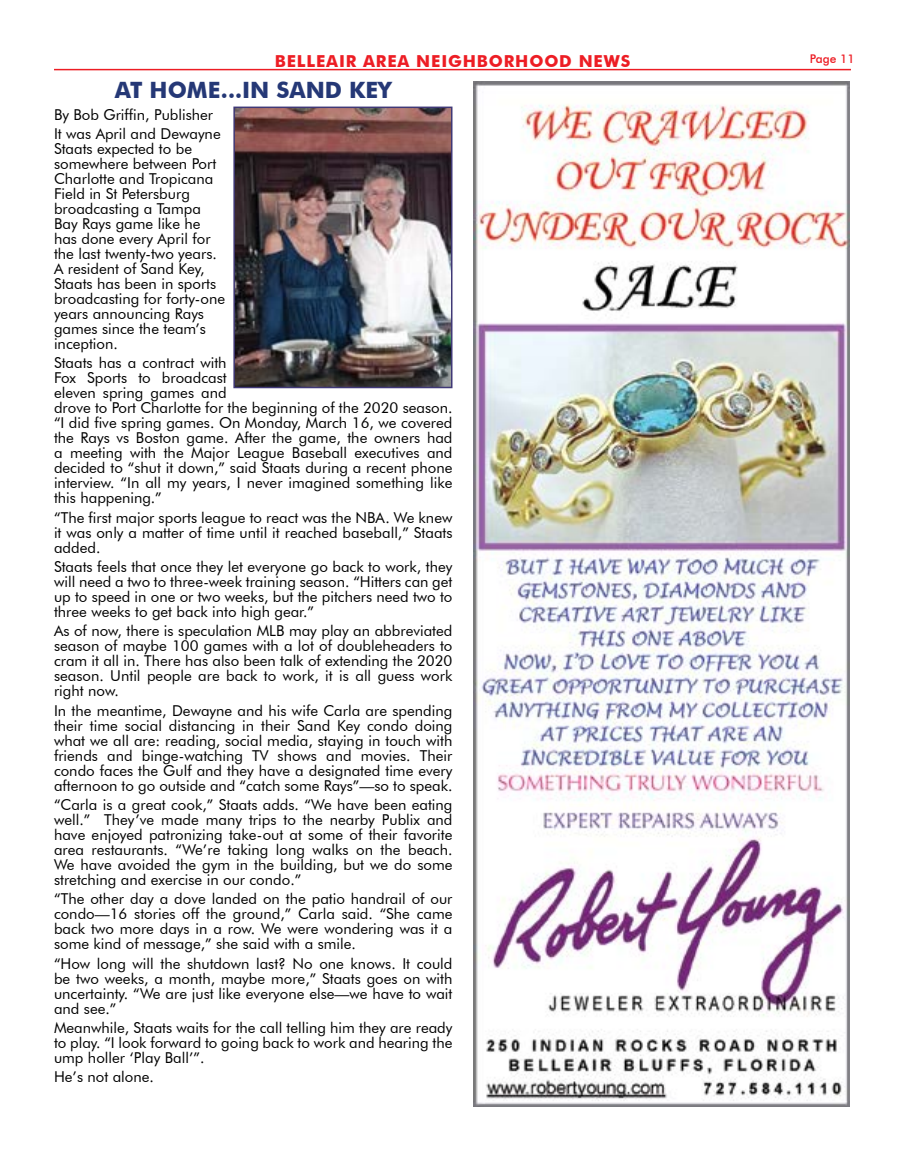
<style>
.page{position:relative;width:905px;height:1161px;background:#fff}
.page>*{position:absolute;margin:0;border:0;box-sizing:border-box;transform-origin:0 0}
.t1{font:700 22.5px "Futura BT";color:#253876}
.t2{font:700 16.5px "Futura BT";letter-spacing:.05em;color:#ed1d24}
.t3{font:15px/15px "Futura BT";color:#000;text-align:justify}
.t4{font:500 12px "Futura BT";color:#ed1d24}
</style>
<div class="page">
<hr style="left:54px;top:69px;width:796px;height:1px;background:#ed1d24">
<img style="left:236px;top:110px;width:213px;height:275px">
<div style="left:233px;top:107px;width:219px;height:281px;border:2px solid #403977"></div>
<img style="left:474px;top:81px;width:375px;height:1026px">
<p class="t2" style="left:275px;top:51px;width:357px">BELLEAIR AREA NEIGHBORHOOD NEWS</p>
<p class="t4" style="left:809px;top:52px;width:46px">Page 11</p>
<h1 class="t1" style="left:115px;top:76px;width:278px">AT HOME...IN SAND KEY</h1>
<p class="t3" style="left:54px;top:105px;width:168px;line-height:19.4px">By Bob Griffin, Publisher<br>It was April and Dewayne</p>
<p class="t3" style="left:54px;top:141px;width:173px;text-align:left">Staats expected to be somewhere between Port<br>Charlotte and Tropicana<br>Field in St Petersburg broadcasting a Tampa<br>Bay Rays game like he has done every April for the last twenty-two years.<br>A resident of Sand Key,<br>Staats has been in sports broadcasting for forty-one years announcing Rays games since the team’s inception.</p>
<p class="t3" style="left:54px;top:356px;width:400px;text-align:left">Staats has a contract with<br>Fox Sports to broadcast<br>eleven spring games and<br>drove to Port Charlotte for the beginning of the 2020 season. “I did five spring games. On Monday, March 16, we covered the Rays vs Boston game. After the game, the owners had a meeting with the Major League Baseball executives and decided to “shut it down,” said Staats during a recent phone interview. “In all my years, I never imagined something like this happening.”</p>
<p class="t3" style="left:54px;top:510px;width:400px">“The first major sports league to react was the NBA. We knew it was only a matter of time until it reached baseball,” Staats added.</p>
<p class="t3" style="left:54px;top:559px;width:400px">Staats feels that once they let everyone go back to work, they will need a two to three-week training season. “Hitters can get up to speed in one or two weeks, but the pitchers need two to three weeks to get back into high gear.”</p>
<p class="t3" style="left:54px;top:623px;width:400px">As of now, there is speculation MLB may play an abbreviated season of maybe 100 games with a lot of doubleheaders to cram it all in. There has also been talk of extending the 2020 season. Until people are back to work, it is all guess work right now.</p>
<p class="t3" style="left:54px;top:703px;width:400px">In the meantime, Dewayne and his wife Carla are spending their time social distancing in their Sand Key condo doing what we all are: reading, social media, staying in touch with friends and binge-watching TV shows and movies. Their condo faces the Gulf and they have a designated time every afternoon to go outside and “catch some Rays”—so to speak.</p>
<p class="t3" style="left:54px;top:797px;width:400px">“Carla is a great cook,” Staats adds. “We have been eating well.” They’ve made many trips to the nearby Publix and have enjoyed patronizing take-out at some of their favorite area restaurants. “We’re taking long walks on the beach.<br>We have avoided the gym in the building, but we do some stretching and exercise in our condo.”</p>
<p class="t3" style="left:54px;top:891px;width:400px">“The other day a dove landed on the patio handrail of our condo—16 stories off the ground,” Carla said. “She came back two more days in a row. We were wondering was it a some kind of message,” she said with a smile.</p>
<p class="t3" style="left:54px;top:956px;width:400px">“How long will the shutdown last? No one knows. It could be two weeks, a month, maybe more,” Staats goes on with uncertainty. “We are just like everyone else—we have to wait and see.”</p>
<p class="t3" style="left:54px;top:1020px;width:400px">Meanwhile, Staats waits for the call telling him they are ready to play. “I look forward to going back to work and hearing the ump holler ‘Play Ball’”.</p>
<p class="t3" style="left:54px;top:1069px;width:101px">He’s not alone.</p>
</div>
